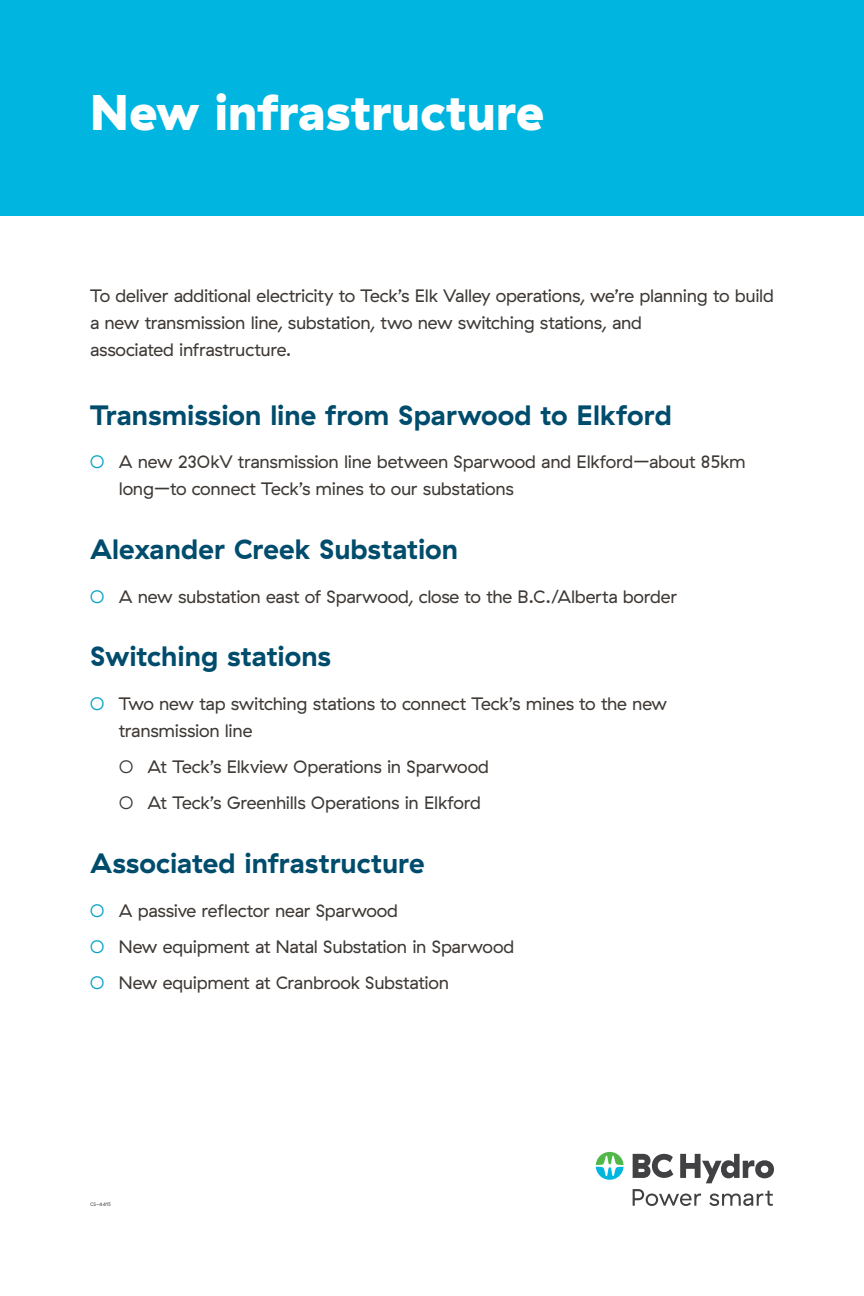
<style>
.page{position:relative;width:864px;height:1296px;background:#fff}
.page>*{position:absolute;margin:0;border:0;box-sizing:border-box;transform-origin:0 0}
.t1{font:900 50px "GT Haptik";color:#fff}
.t2{font:700 28px "GT Haptik";color:#004c6c}
.t3{font:18px/27px "GT Haptik";letter-spacing:-.015em;color:#3e3935}
.t4{font:5px "GT Haptik";letter-spacing:.005em;color:#414042}
.s1{color:#05a1c6}
</style>
<div class="page">
<svg style="left:596px;top:1152px;width:28px;height:28px"></svg>
<svg style="left:633px;top:1154px;width:40px;height:24px"></svg>
<svg style="left:680px;top:1154px;width:94px;height:29px"></svg>
<svg style="left:633px;top:1189px;width:68px;height:17px"></svg>
<svg style="left:709px;top:1191px;width:64px;height:15px"></svg>
<div style="left:0;top:0;width:864px;height:216px;background:#00b5df"></div>
<h1 class="t1" style="left:90px;top:80px;width:456px">New infrastructure</h1>
<p class="t3" style="left:90px;top:283px;width:686px">To deliver additional electricity to Teck’s Elk Valley operations, we’re planning to build a new transmission line, substation, two new switching stations, and<br>associated infrastructure.</p>
<h2 class="t2" style="left:90px;top:397px;width:583px">Transmission line from Sparwood to Elkford</h2>
<p class="t3" style="left:119px;top:449px;width:628px;text-indent:-29px"><span class="s1">○</span> A new 230kV transmission line between Sparwood and Elkford–about 85km long–to connect Teck’s mines to our substations</p>
<h2 class="t2" style="left:90px;top:532px;width:370px">Alexander Creek Substation</h2>
<p class="t3" style="left:90px;top:583px;width:589px"><span class="s1">○</span> A new substation east of Sparwood, close to the B.C./Alberta border</p>
<h2 class="t2" style="left:90px;top:639px;width:243px">Switching stations</h2>
<p class="t3" style="left:119px;top:691px;width:550px;text-indent:-29px"><span class="s1">○</span> Two new tap switching stations to connect Teck’s mines to the new transmission line</p>
<p class="t3" style="left:119px;top:754px;width:372px">○ At Teck’s Elkview Operations in Sparwood</p>
<p class="t3" style="left:119px;top:790px;width:364px">○ At Teck’s Greenhills Operations in Elkford</p>
<h2 class="t2" style="left:90px;top:845px;width:336px">Associated infrastructure</h2>
<p class="t3" style="left:90px;top:897px;width:310px"><span class="s1">○</span> A passive reflector near Sparwood</p>
<p class="t3" style="left:90px;top:933px;width:426px"><span class="s1">○</span> New equipment at Natal Substation in Sparwood</p>
<p class="t3" style="left:90px;top:969px;width:361px"><span class="s1">○</span> New equipment at Cranbrook Substation</p>
<p class="t4" style="left:90px;top:1201px;width:22px">CS-4415</p>
</div>
